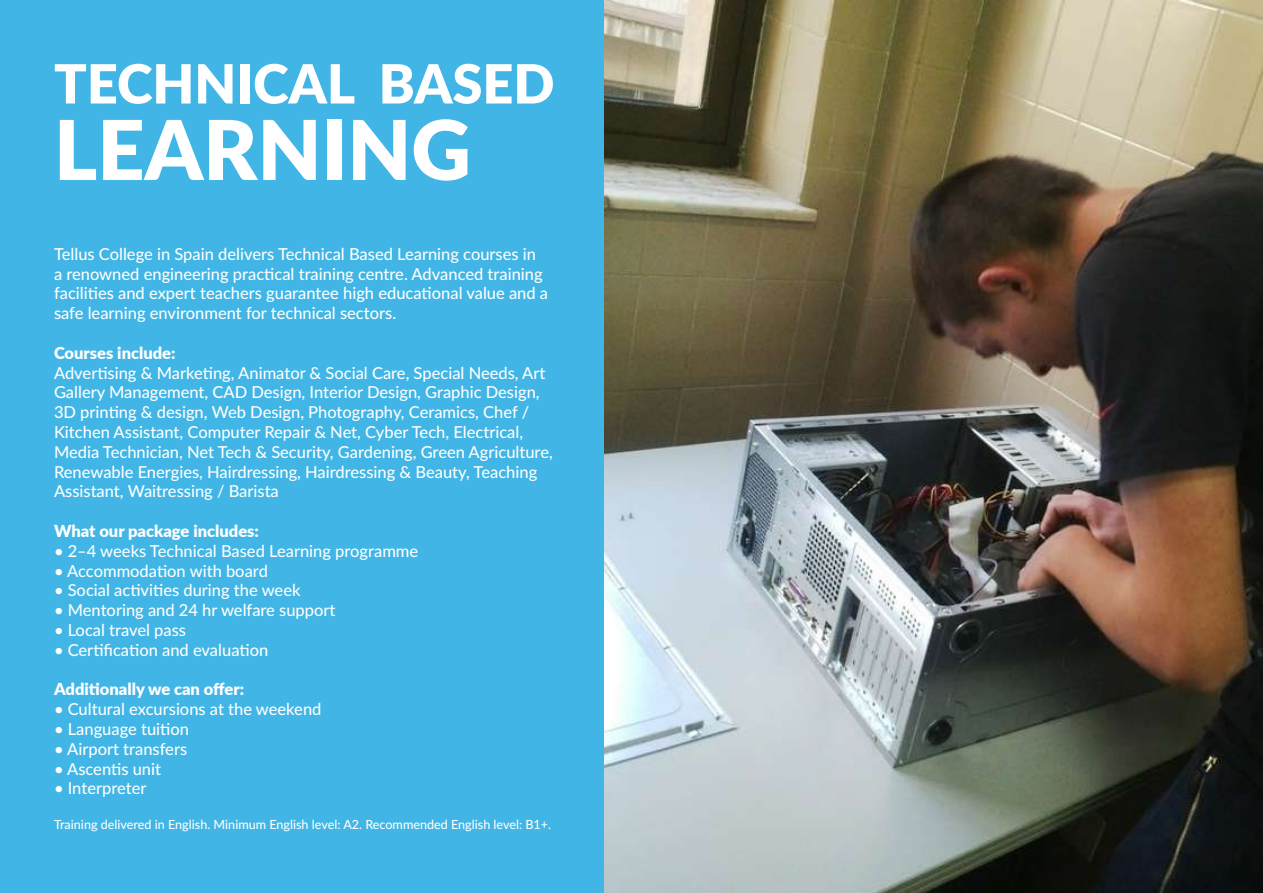
<style>
.page{position:relative;width:1263px;height:893px;background:#fff}
.page>*{position:absolute;margin:0;border:0;box-sizing:border-box;transform-origin:0 0}
.t1{font:900 82.5px "Lato";color:#fff}
.t2{font:900 54px "Lato";color:#fff}
.t3{font:500 16.5px/19.8px "Lato";color:#fff}
.t4{font:900 16.5px "Lato";color:#fff}
.t5{font:500 12.6px "Lato";color:#fff}
</style>
<div class="page">
<img style="left:603px;top:0;width:660px;height:893px">
<div style="left:0;top:0;width:603px;height:893px;background:#41b6e6"></div>
<h2 class="t2" style="left:54px;top:43px;width:502px">TECHNICAL BASED</h2>
<h1 class="t1" style="left:54px;top:88px;width:418px">LEARNING</h1>
<p class="t3" style="left:54px;top:243px;width:496px">Tellus College in Spain delivers Technical Based Learning courses in a renowned engineering practical training centre. Advanced training facilities and expert teachers guarantee high educational value and a safe learning environment for technical sectors.</p>
<p class="t4" style="left:54px;top:340px;width:123px">Courses include:</p>
<p class="t3" style="left:54px;top:362px;width:500px">Advertising &amp; Marketing, Animator &amp; Social Care, Special Needs, Art Gallery Management, CAD Design, Interior Design, Graphic Design, 3D printing &amp; design, Web Design, Photography, Ceramics, Chef / Kitchen Assistant, Computer Repair &amp; Net, Cyber Tech, Electrical, Media Technician, Net Tech &amp; Security, Gardening, Green Agriculture, Renewable Energies, Hairdressing, Hairdressing &amp; Beauty, Teaching Assistant, Waitressing / Barista</p>
<p class="t4" style="left:54px;top:518px;width:206px">What our package includes:</p>
<p class="t3" style="left:54px;top:540px;width:366px">• 2–4 weeks Technical Based Learning programme</p>
<p class="t3" style="left:54px;top:560px;width:215px">• Accommodation with board</p>
<p class="t3" style="left:54px;top:580px;width:248px">• Social activities during the week</p>
<p class="t3" style="left:54px;top:599px;width:283px">• Mentoring and 24 hr welfare support</p>
<p class="t3" style="left:54px;top:619px;width:134px">• Local travel pass</p>
<p class="t3" style="left:54px;top:639px;width:216px">• Certification and evaluation</p>
<p class="t4" style="left:54px;top:677px;width:192px">Additionally we can offer:</p>
<p class="t3" style="left:54px;top:698px;width:269px">• Cultural excursions at the weekend</p>
<p class="t3" style="left:54px;top:718px;width:137px">• Language tuition</p>
<p class="t3" style="left:54px;top:738px;width:135px">• Airport transfers</p>
<p class="t3" style="left:54px;top:758px;width:109px">• Ascentis unit</p>
<p class="t3" style="left:54px;top:778px;width:94px">• Interpreter</p>
<p class="t5" style="left:54px;top:816px;width:499px">Training delivered in English. Minimum English level: A2. Recommended English level: B1+.</p>
</div>
